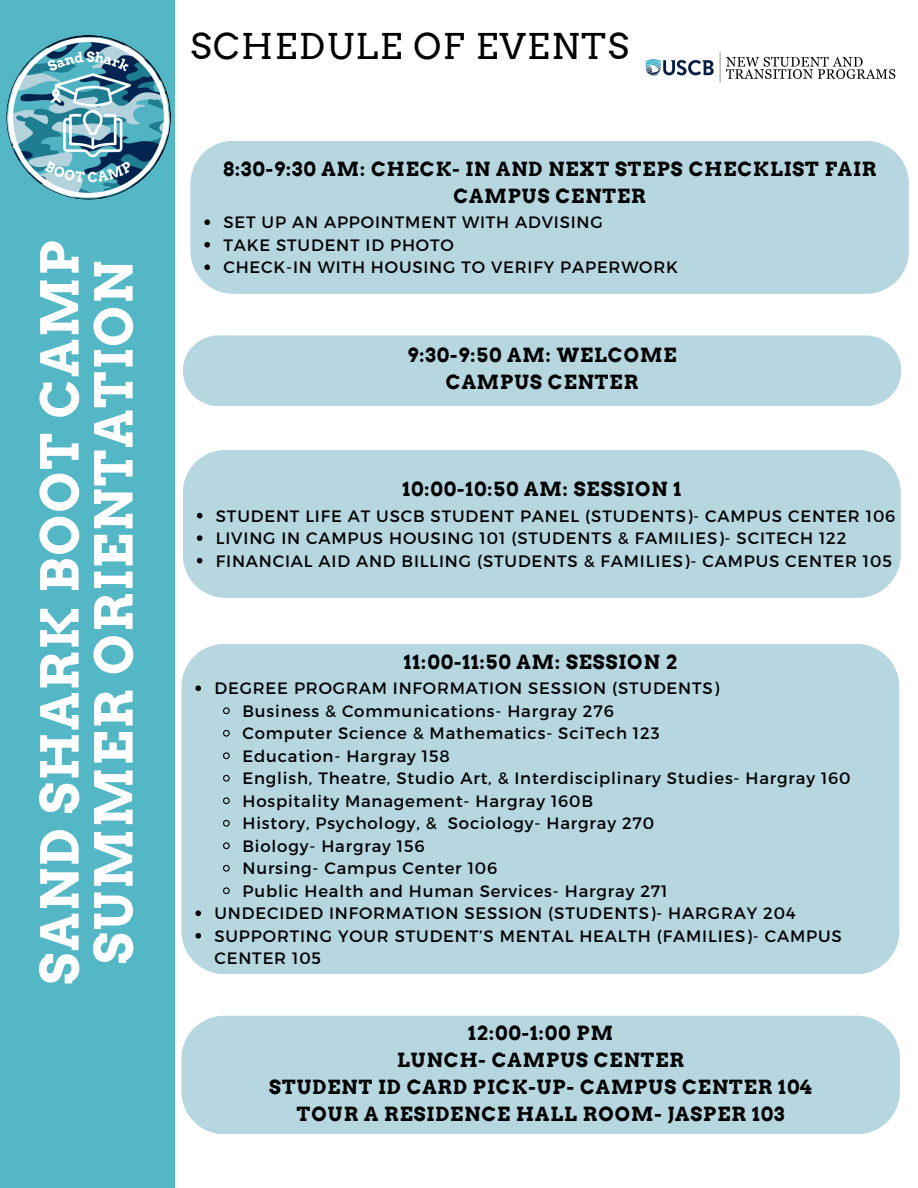
<style>
.page{position:relative;width:918px;height:1188px;background:#fff}
.page>*{position:absolute;margin:0;border:0;box-sizing:border-box;transform-origin:0 0}
.t1{font:700 51.9px/54px "Arvo";letter-spacing:.04em;color:#fff;text-align:center}
.t2{font:35.55px "Arvo";letter-spacing:.05em;color:#000}
.t3{font:700 19.5px/27px "Arvo";letter-spacing:.05em;color:#000;text-align:center}
.t4{font:16.5px "Montserrat";letter-spacing:.05em;color:#000}
</style>
<div class="page">
<div style="left:0;top:0;width:175px;height:1188px;background:#54b7c6"></div>
<img style="left:645px;top:52px;width:251px;height:31px">
<img style="left:6px;top:35px;width:165px;height:165px;border-radius:50%">
<div style="left:190px;top:141px;width:719px;height:153px;background:#b6d6e0"></div>
<svg style="left:204px;top:219px;width:6px;height:6px"></svg>
<svg style="left:204px;top:242px;width:6px;height:6px"></svg>
<svg style="left:204px;top:264px;width:6px;height:6px"></svg>
<div style="left:183px;top:335px;width:718px;height:71px;background:#b6d6e0;border-radius:35px"></div>
<div style="left:183px;top:450px;width:718px;height:148px;background:#b6d6e0"></div>
<svg style="left:197px;top:513px;width:5px;height:5px"></svg>
<svg style="left:197px;top:535px;width:5px;height:6px"></svg>
<svg style="left:197px;top:558px;width:5px;height:5px"></svg>
<div style="left:181px;top:644px;width:718px;height:330px;background:#b6d6e0"></div>
<svg style="left:195px;top:685px;width:6px;height:6px"></svg>
<svg style="left:222px;top:707px;width:9px;height:8px"></svg>
<svg style="left:222px;top:729px;width:9px;height:8px"></svg>
<svg style="left:222px;top:752px;width:9px;height:8px"></svg>
<svg style="left:222px;top:774px;width:9px;height:8px"></svg>
<svg style="left:222px;top:797px;width:9px;height:8px"></svg>
<svg style="left:222px;top:819px;width:9px;height:8px"></svg>
<svg style="left:222px;top:842px;width:9px;height:8px"></svg>
<svg style="left:222px;top:864px;width:9px;height:8px"></svg>
<svg style="left:222px;top:887px;width:9px;height:8px"></svg>
<svg style="left:195px;top:910px;width:6px;height:6px"></svg>
<svg style="left:195px;top:933px;width:6px;height:6px"></svg>
<div style="left:181px;top:1016px;width:719px;height:118px;background:#b6d6e0"></div>
<p class="t1" style="left:33px;top:985px;width:746px;rotate:-90deg">SAND SHARK BOOT CAMP<br>SUMMER ORIENTATION</p>
<p class="t2" style="left:190px;top:25px;width:440px">SCHEDULE OF EVENTS</p>
<h1 class="t3" style="left:223px;top:155px;width:655px">8:30-9:30 AM: CHECK- IN AND NEXT STEPS CHECKLIST FAIR<br>CAMPUS CENTER</h1>
<h2 class="t4" style="left:223px;top:212px;width:381px">SET UP AN APPOINTMENT WITH ADVISING</h2>
<p class="t4" style="left:223px;top:234px;width:232px">TAKE STUDENT ID PHOTO</p>
<h3 class="t4" style="left:223px;top:257px;width:456px">CHECK-IN WITH HOUSING TO VERIFY PAPERWORK</h3>
<p class="t3" style="left:408px;top:342px;width:270px">9:30-9:50 AM: WELCOME<br>CAMPUS CENTER</p>
<h3 class="t3" style="left:402px;top:476px;width:280px">10:00-10:50 AM: SESSION 1</h3>
<p class="t4" style="left:216px;top:505px;width:681px">STUDENT LIFE AT USCB STUDENT PANEL (STUDENTS)- CAMPUS CENTER 106</p>
<p class="t4" style="left:216px;top:528px;width:632px">LIVING IN CAMPUS HOUSING 101 (STUDENTS &amp; FAMILIES)- SCITECH 122</p>
<p class="t4" style="left:216px;top:550px;width:677px">FINANCIAL AID AND BILLING (STUDENTS &amp; FAMILIES)- CAMPUS CENTER 105</p>
<p class="t3" style="left:404px;top:648px;width:275px">11:00-11:50 AM: SESSION 2</p>
<p class="t4" style="left:214px;top:678px;width:506px">DEGREE PROGRAM INFORMATION SESSION (STUDENTS)</p>
<p class="t4" style="left:243px;top:700px;width:373px">Business &amp; Communications- Hargray 276</p>
<p class="t4" style="left:243px;top:723px;width:419px">Computer Science &amp; Mathematics- SciTech 123</p>
<p class="t4" style="left:243px;top:745px;width:209px">Education- Hargray 158</p>
<p class="t4" style="left:243px;top:768px;width:610px">English, Theatre, Studio Art, &amp; Interdisciplinary Studies- Hargray 160</p>
<p class="t4" style="left:243px;top:790px;width:352px">Hospitality Management- Hargray 160B</p>
<p class="t4" style="left:243px;top:813px;width:413px">History, Psychology, &amp; Sociology- Hargray 270</p>
<p class="t4" style="left:243px;top:835px;width:184px">Biology- Hargray 156</p>
<p class="t4" style="left:243px;top:858px;width:256px">Nursing- Campus Center 106</p>
<p class="t4" style="left:243px;top:880px;width:426px">Public Health and Human Services- Hargray 271</p>
<p class="t4" style="left:214px;top:903px;width:583px">UNDECIDED INFORMATION SESSION (STUDENTS)- HARGRAY 204</p>
<p class="t4" style="left:214px;top:925px;width:629px">SUPPORTING YOUR STUDENT’S MENTAL HEALTH (FAMILIES)- CAMPUS</p>
<p class="t4" style="left:214px;top:948px;width:108px">CENTER 105</p>
<p class="t3" style="left:269px;top:1020px;width:544px">12:00-1:00 PM<br>LUNCH- CAMPUS CENTER<br>STUDENT ID CARD PICK-UP- CAMPUS CENTER 104<br>TOUR A RESIDENCE HALL ROOM- JASPER 103</p>
</div>
